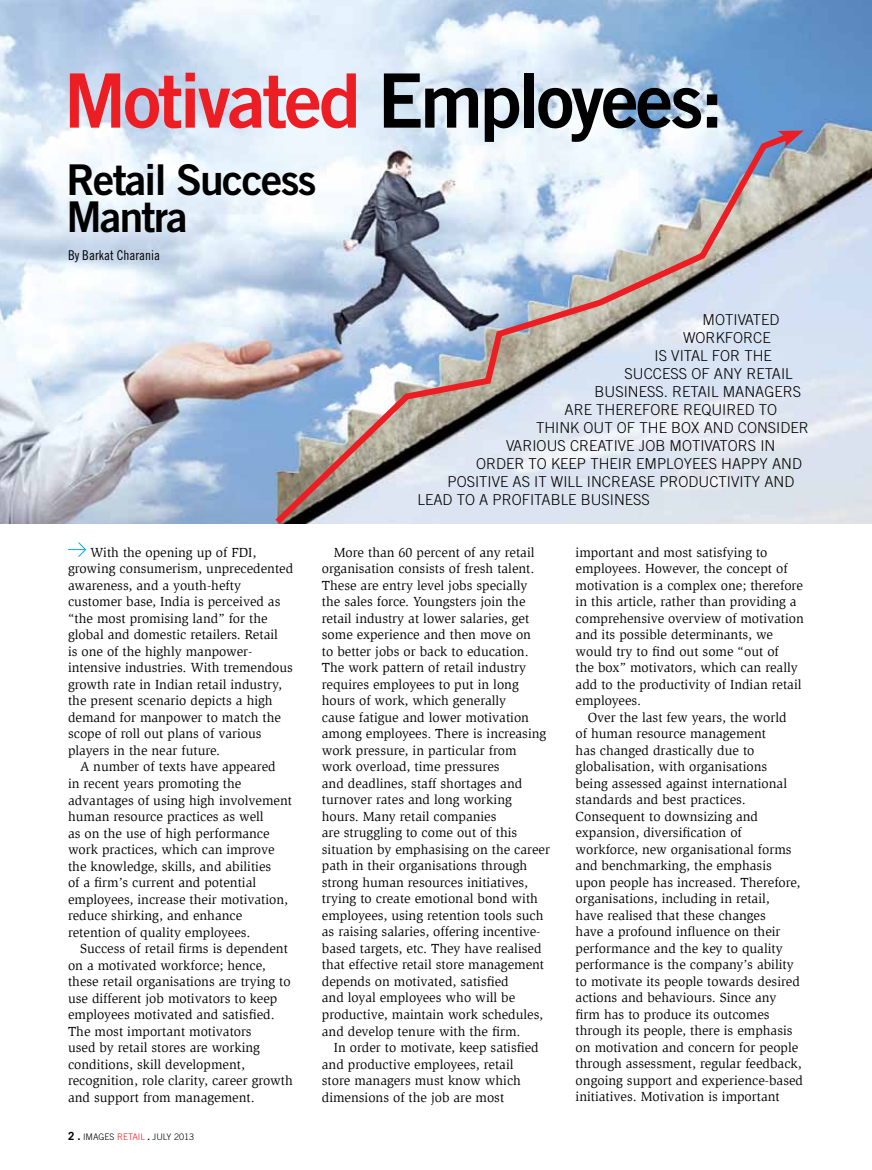
<style>
.page{position:relative;width:872px;height:1170px;background:#fff}
.page>*{position:absolute;margin:0;border:0;box-sizing:border-box;transform-origin:0 0}
.t1{font:75px "Trade Gothic Bold Two";letter-spacing:-.04em;color:#000}
.t2{font:42.45px/37px "Trade Gothic Bold Two";letter-spacing:-.04em;color:#000}
.t3{font:300 15px "Trade Gothic";color:#000}
.t4{font:13.5px/16.5px "Slimbach LT";color:#000}
.t5{font:13.5px "Trade Gothic Cond Eighteen";color:#000}
.t6{font:300 9px "Trade Gothic";color:#000}
.s1{color:#ed1d24}
.s2{font-weight:700;font-size:11.25px}
.s3{font-weight:700}
</style>
<div class="page">
<img style="left:0;top:0;width:872px;height:524px">
<svg style="left:269px;top:128px;width:529px;height:396px"></svg>
<svg style="left:777px;top:130px;width:27px;height:18px"></svg>
<svg style="left:68px;top:542px;width:18px;height:15px"></svg>
<h1 class="t1" style="left:64px;top:54px;width:661px"><span class="s1">Motivated</span> Employees:</h1>
<h2 class="t2" style="left:67px;top:161px;width:251px">Retail Success<br>Mantra</h2>
<p class="t5" style="left:68px;top:247px;width:94px">By Barkat Charania</p>
<p class="t4" style="left:68px;top:544px;width:227px;text-indent:22px">With the opening up of FDI, growing consumerism, unprecedented awareness, and a youth-hefty customer base, India is perceived as “the most promising land” for the global and domestic retailers. Retail<br>is one of the highly manpower&shy;intensive industries. With tremendous growth rate in Indian retail industry, the present scenario depicts a high demand for manpower to match the scope of roll out plans of various players in the near future.</p>
<p class="t4" style="left:68px;top:758px;width:225px;text-indent:12px">A number of texts have appeared<br>in recent years promoting the advantages of using high involvement human resource practices as well<br>as on the use of high performance work practices, which can improve the knowledge, skills, and abilities<br>of a firm’s current and potential employees, increase their motivation, reduce shirking, and enhance retention of quality employees.</p>
<p class="t4" style="left:68px;top:940px;width:226px;text-indent:12px">Success of retail firms is dependent on a motivated workforce; hence, these retail organisations are trying to use different job motivators to keep employees motivated and satisfied.<br>The most important motivators<br>used by retail stores are working conditions, skill development, recognition, role clarity, career growth and support from management.</p>
<p class="t6" style="left:68px;top:1131px;width:128px"><span class="s2">2 .</span> IMAGES <span class="s1">RETAIL</span> <span class="s3">.</span> JULY 2013</p>
<p class="t3" style="left:702px;top:311px;width:78px">MOTIVATED</p>
<p class="t3" style="left:683px;top:329px;width:89px">WORKFORCE</p>
<p class="t3" style="left:654px;top:347px;width:119px">IS VITAL FOR THE</p>
<p class="t3" style="left:624px;top:365px;width:170px">SUCCESS OF ANY RETAIL</p>
<p class="t3" style="left:594px;top:383px;width:208px">BUSINESS. R ETAIL MANAGERS</p>
<p class="t3" style="left:564px;top:401px;width:214px">ARE THEREFORE REQUIRED TO</p>
<p class="t3" style="left:536px;top:419px;width:274px">THINK OUT OF THE BOX AND CONSIDER</p>
<p class="t3" style="left:506px;top:437px;width:271px">VARIOUS CREATIVE JOB MOTIVATORS IN</p>
<p class="t3" style="left:476px;top:455px;width:327px">ORDER TO KEEP THEIR EMPLOYEES HAPPY AND</p>
<p class="t3" style="left:447px;top:473px;width:348px">POSITIVE AS IT WILL INCREASE PRODUCTIVITY AND</p>
<p class="t3" style="left:417px;top:491px;width:234px">LEAD TO A PROFITABLE BUSINESS</p>
<p class="t4" style="left:322px;top:544px;width:230px;text-indent:12px">More than 60 percent of any retail organisation consists of fresh talent.<br>These are entry level jobs specially<br>the sales force. Youngsters join the retail industry at lower salaries, get some experience and then move on<br>to better jobs or back to education.<br>The work pattern of retail industry requires employees to put in long hours of work, which generally<br>cause fatigue and lower motivation among employees. There is increasing work pressure, in particular from<br>work overload, time pressures<br>and deadlines, staff shortages and turnover rates and long working hours. Many retail companies<br>are struggling to come out of this situation by emphasising on the career path in their organisations through strong human resources initiatives, trying to create emotional bond with employees, using retention tools such as raising salaries, offering incentive&shy;based targets, etc. They have realised that effective retail store management depends on motivated, satisfied<br>and loyal employees who will be productive, maintain work schedules, and develop tenure with the firm.</p>
<p class="t4" style="left:322px;top:1039px;width:218px;text-indent:12px">In order to motivate, keep satisfied and productive employees, retail store managers must know which dimensions of the job are most</p>
<p class="t4" style="left:575px;top:544px;width:230px">important and most satisfying to employees. However, the concept of motivation is a complex one; therefore in this article, rather than providing a comprehensive overview of motivation and its possible determinants, we would try to find out some “out of<br>the box” motivators, which can really add to the productivity of Indian retail employees.</p>
<p class="t4" style="left:575px;top:709px;width:229px;text-indent:12px">Over the last few years, the world<br>of human resource management<br>has changed drastically due to globalisation, with organisations<br>being assessed against international standards and best practices.<br>Consequent to downsizing and expansion, diversification of workforce, new organisational forms and benchmarking, the emphasis upon people has increased. Therefore, organisations, including in retail,<br>have realised that these changes<br>have a profound influence on their performance and the key to quality performance is the company’s ability to motivate its people towards desired actions and behaviours. Since any firm has to produce its outcomes through its people, there is emphasis on motivation and concern for people through assessment, regular feedback, ongoing support and experience-based initiatives. Motivation is important</p>
</div>
